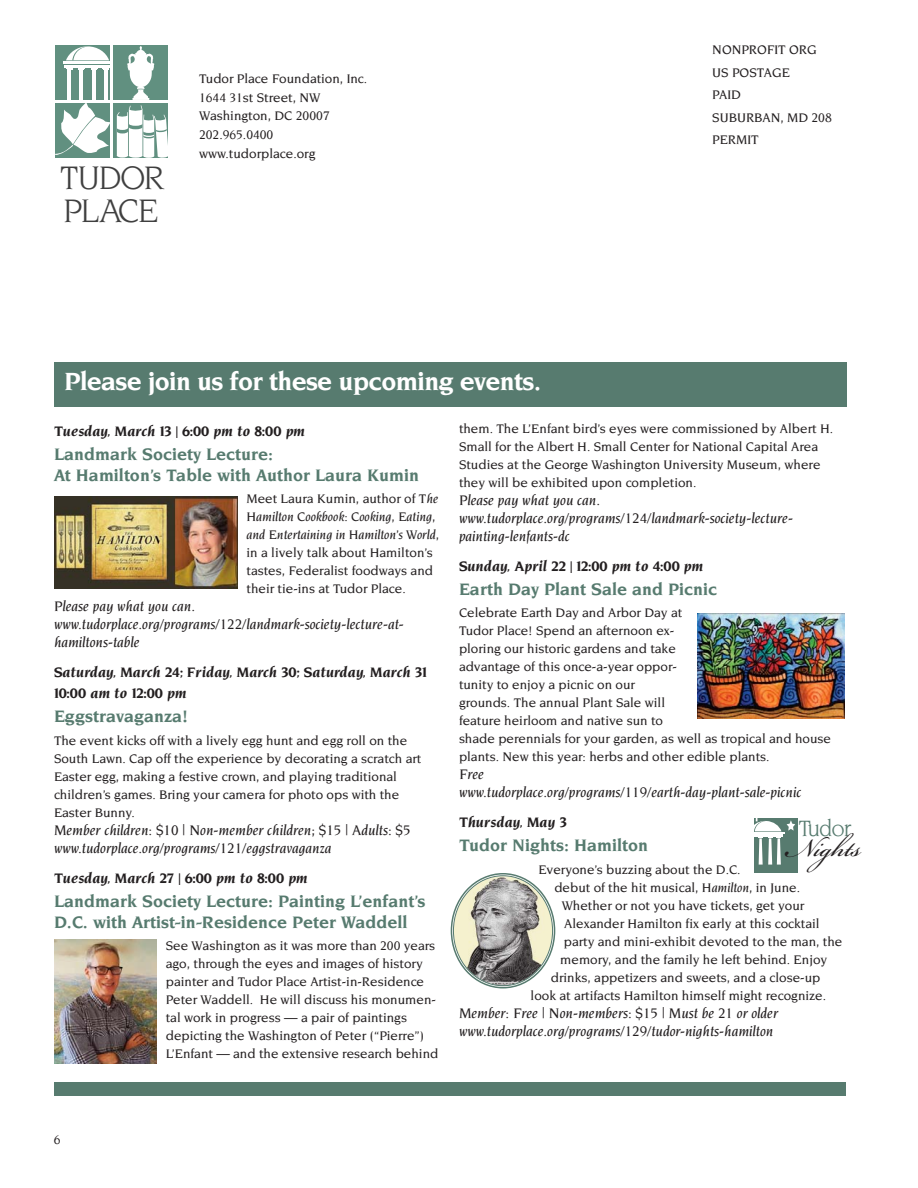
<style>
.page{position:relative;width:918px;height:1188px;background:#fff}
.page>*{position:absolute;margin:0;border:0;box-sizing:border-box;transform-origin:0 0}
.t1{font:40.5px "Bickham Script Pro";color:#231f20}
.t2{font:35.4px/32.7px "Novarese";letter-spacing:-.06em;color:#404040}
.t3{font:700 27px "Novarese Std";letter-spacing:-.025em;color:#fff}
.t4{font:24px "Novarese";letter-spacing:-.05em;color:#577b6f}
.t5{font:700 18px/21px "Novarese Std";color:#577b6f}
.t6{font:italic 500 15px/18px "Novarese LT";color:#231f20}
.t7{font:500 13.5px/18px "Novarese";color:#231f20}
.t8{font:italic 700 12px/21px "Novarese";color:#231f20}
.s1{font-style:italic}
</style>
<div class="page">
<div style="left:55px;top:45px;width:55px;height:55px;background:#619080"></div>
<div style="left:114px;top:45px;width:54px;height:55px;background:#619080"></div>
<div style="left:114px;top:103px;width:54px;height:55px;background:linear-gradient(to bottom,#689585,#82a69a)"></div>
<div style="left:55px;top:103px;width:55px;height:55px;background:#619080"></div>
<hr style="left:63px;top:61px;width:50px;height:3px;background:#fff">
<hr style="left:65px;top:65px;width:46px;height:3px;background:#fff">
<svg style="left:66px;top:68px;width:18px;height:2px"></svg>
<svg style="left:91px;top:68px;width:18px;height:2px"></svg>
<svg style="left:66px;top:46px;width:43px;height:14px"></svg>
<hr style="left:68px;top:70px;width:3px;height:32px;background:#fff">
<hr style="left:79px;top:70px;width:4px;height:32px;background:#fff">
<hr style="left:92px;top:70px;width:4px;height:31px;background:#fff">
<hr style="left:104px;top:70px;width:4px;height:32px;background:#fff">
<svg style="left:55px;top:103px;width:55px;height:52px"></svg>
<svg style="left:117px;top:46px;width:51px;height:112px"></svg>
<div style="left:54px;top:362px;width:792px;height:45px;background:#577b6f"></div>
<img style="left:54px;top:939px;width:103px;height:124px">
<img style="left:54px;top:497px;width:184px;height:92px">
<div style="left:754px;top:818px;width:44px;height:54px;background:#577b6f"></div>
<svg style="left:787px;top:820px;width:8px;height:11px"></svg>
<hr style="left:751px;top:832px;width:33px;height:2px;background:#fff">
<hr style="left:751px;top:835px;width:32px;height:2px;background:#fff">
<svg style="left:754px;top:818px;width:27px;height:13px"></svg>
<svg style="left:758px;top:837px;width:23px;height:28px"></svg>
<img style="left:698px;top:613px;width:147px;height:105px">
<svg style="left:450px;top:873px;width:106px;height:116px"></svg>
<div style="left:54px;top:1083px;width:792px;height:13px;background:#577b6f"></div>
<h2 class="t2" style="left:61px;top:164px;width:106px">TUDOR<br>PLACE</h2>
<p class="t7" style="left:199px;top:70px;width:170px;line-height:18.8px">Tudor Place Foundation, Inc.<br>1644 31st Street, NW<br>Washington, DC 20007<br>202.965.0400 www.tudorplace.org</p>
<p class="t7" style="left:712px;top:39px;width:121px;line-height:22.5px">NONPROFIT ORG<br>US POSTAGE<br>PAID<br>SUBURBAN, MD 208<br>PERMIT</p>
<h3 class="t3" style="left:64px;top:370px;width:479px">Please join us for these upcoming events.</h3>
<p class="t7" style="left:459px;top:420px;width:376px">them. The L’Enfant bird’s eyes were commissioned by Albert H.<br>Small for the Albert H. Small Center for National Capital Area Studies at the George Washington University Museum, where they will be exhibited upon completion.</p>
<p class="t6" style="left:459px;top:492px;width:336px">Please pay what you can. www.tudorplace.org/programs/124/landmark-society-lecture&shy;painting-lenfants-dc</p>
<p class="t8" style="left:459px;top:556px;width:246px">Sunday, April 22 | 12:00 pm to 4:00 pm</p>
<h3 class="t5" style="left:459px;top:580px;width:260px">Earth Day Plant Sale and Picnic</h3>
<p class="t7" style="left:459px;top:605px;width:374px">Celebrate Earth Day and Arbor Day at<br>Tudor Place! Spend an afternoon ex-<br>ploring our historic gardens and take<br>advantage of this once-a-year oppor-<br>tunity to enjoy a picnic on our<br>grounds. The annual Plant Sale will<br>feature heirloom and native sun to<br>shade perennials for your garden, as well as tropical and house plants. New this year: herbs and other edible plants.</p>
<p class="t6" style="left:459px;top:766px;width:344px">Free www.tudorplace.org/programs/119/earth-day-plant-sale-picnic</p>
<p class="t8" style="left:459px;top:813px;width:109px">Thursday, May 3</p>
<h3 class="t5" style="left:459px;top:836px;width:191px">Tudor Nights: Hamilton</h3>
<p class="t7" style="left:538px;top:861px;width:204px">Everyone’s buzzing about the D.C.</p>
<p class="t7" style="left:554px;top:879px;width:247px">debut of the hit musical, <span class="s1">Hamilton</span>, in June.</p>
<p class="t7" style="left:562px;top:897px;width:244px">Whether or not you have tickets, get your</p>
<p class="t7" style="left:564px;top:915px;width:257px">Alexander Hamilton fix early at this cocktail</p>
<p class="t7" style="left:564px;top:933px;width:280px">party and mini-exhibit devoted to the man, the</p>
<p class="t7" style="left:560px;top:951px;width:269px">memory, and the family he left behind. Enjoy</p>
<p class="t7" style="left:551px;top:969px;width:271px">drinks, appetizers and sweets, and a close-up</p>
<p class="t7" style="left:531px;top:987px;width:297px">look at artifacts Hamilton himself might recognize.</p>
<p class="t6" style="left:459px;top:1005px;width:321px">Member: Free | Non-members: $15 | Must be 21 or older www.tudorplace.org/programs/129/tudor-nights-hamilton</p>
<p class="t8" style="left:54px;top:421px;width:253px">Tuesday, March 13 | 6:00 pm to 8:00 pm</p>
<h3 class="t5" style="left:54px;top:444px;width:367px">Landmark Society Lecture:<br>At Hamilton’s Table with Author Laura Kumin</h3>
<p class="t7" style="left:247px;top:491px;width:194px">Meet Laura Kumin, author of <span class="s1">The Hamilton Cookbook: Cooking, Eating, and Entertaining in Hamilton’s World</span>, in a lively talk about Hamilton’s tastes, Federalist foodways and their tie-ins at Tudor Place.</p>
<p class="t6" style="left:54px;top:598px;width:351px">Please pay what you can. www.tudorplace.org/programs/122/landmark-society-lecture-at&shy;hamiltons-table</p>
<p class="t8" style="left:54px;top:663px;width:374px">Saturday, March 24; Friday, March 30; Saturday, March 31<br>10:00 am to 12:00 pm</p>
<h3 class="t5" style="left:54px;top:707px;width:136px">Eggstravaganza!</h3>
<p class="t7" style="left:54px;top:732px;width:369px">The event kicks off with a lively egg hunt and egg roll on the South Lawn. Cap off the experience by decorating a scratch art Easter egg, making a festive crown, and playing traditional children’s games. Bring your camera for photo ops with the Easter Bunny.</p>
<p class="t6" style="left:54px;top:822px;width:358px">Member children: $10 | Non-member children; $15 | Adults: $5 www.tudorplace.org/programs/121/eggstravaganza</p>
<p class="t8" style="left:54px;top:868px;width:255px">Tuesday, March 27 | 6:00 pm to 8:00 pm</p>
<h3 class="t5" style="left:54px;top:891px;width:373px">Landmark Society Lecture: Painting L’enfant’s<br>D.C. with Artist-in-Residence Peter Waddell</h3>
<p class="t7" style="left:166px;top:938px;width:274px">See Washington as it was more than 200 years ago, through the eyes and images of history painter and Tudor Place Artist-in-Residence Peter Waddell. He will discuss his monumen&shy;tal work in progress — a pair of paintings depicting the Washington of Peter (“Pierre”)<br>L’Enfant — and the extensive research behind</p>
<h3 class="t4" style="left:799px;top:818px;width:54px">Tudor</h3>
<h1 class="t1" style="left:788px;top:819px;width:74px">Nights</h1>
<p class="t7" style="left:54px;top:1131px;width:8px">6</p>
</div>
